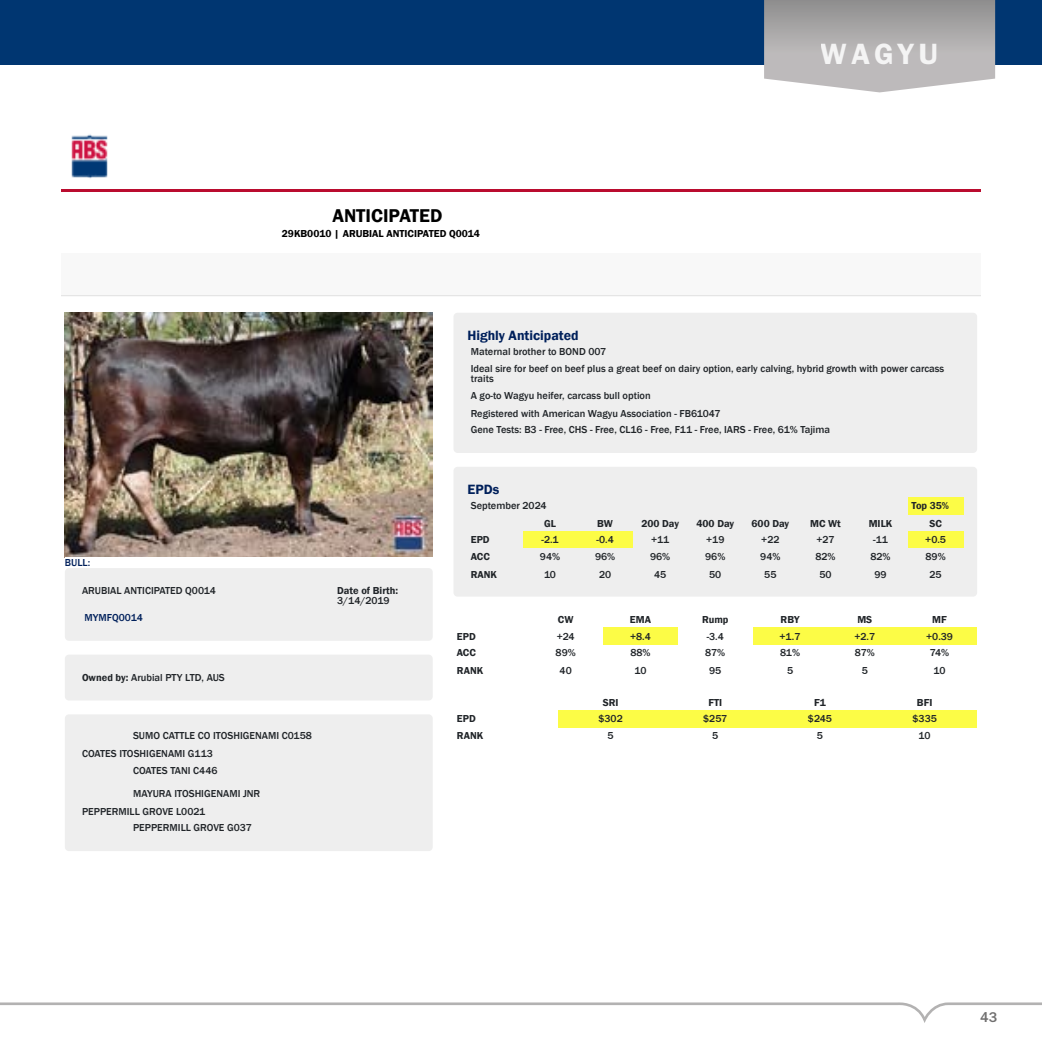
<style>
.page{position:relative;width:1042px;height:1042px;background:#fff}
.page>*{position:absolute;margin:0;border:0;box-sizing:border-box;transform-origin:0 0}
.t1{font:30.28px "Franklin Gothic URW Dem";letter-spacing:.14em;color:#fff}
.t2{font:600 19.07px "Franklin Gothic";color:#000}
.t3{font:500 14.53px "Franklin Gothic URW";color:#706f6f}
.t4{font:600 13.83px "Franklin Gothic";color:#00205b}
.t5{font:500 10.33px/17px "Franklin Gothic";color:#212529}
.t6{font:600 10.33px "Franklin Gothic";color:#212529}
.t7{font:600 10.33px "Franklin Gothic";color:#000}
.t8{font:500 10.33px "Franklin Gothic";color:#00205b}
.s1{font-weight:600}
</style>
<div class="page">
<div style="left:0;top:0;width:1042px;height:65px;background:#003671"></div>
<svg style="left:764px;top:0;width:231px;height:92px;background:#b3b1b2"></svg>
<div style="left:61px;top:253px;width:919px;height:43px;background:#f8f8f8"></div>
<hr style="left:61px;top:295px;width:919px;height:1px;background:#e5e5e5">
<div style="left:65px;top:568px;width:368px;height:73px;background:#eee"></div>
<div style="left:65px;top:655px;width:368px;height:45px;background:#eee"></div>
<div style="left:65px;top:714px;width:368px;height:137px;background:#eee"></div>
<img style="left:65px;top:313px;width:368px;height:244px">
<div style="left:454px;top:313px;width:523px;height:140px;background:#eee"></div>
<div style="left:454px;top:467px;width:523px;height:129px;background:#eee"></div>
<div style="left:908px;top:497px;width:55px;height:17px;background:#fcfc46"></div>
<div style="left:523px;top:532px;width:54px;height:16px;background:#fcfc46"></div>
<div style="left:577px;top:532px;width:56px;height:16px;background:#fcfc46"></div>
<div style="left:908px;top:532px;width:55px;height:16px;background:#fcfc46"></div>
<div style="left:603px;top:628px;width:75px;height:17px;background:#fcfc46"></div>
<div style="left:753px;top:628px;width:74px;height:17px;background:#fcfc46"></div>
<div style="left:827px;top:628px;width:75px;height:17px;background:#fcfc46"></div>
<div style="left:902px;top:628px;width:75px;height:17px;background:#fcfc46"></div>
<div style="left:558px;top:710px;width:105px;height:17px;background:#fcfc46"></div>
<div style="left:663px;top:710px;width:105px;height:17px;background:#fcfc46"></div>
<div style="left:768px;top:710px;width:104px;height:17px;background:#fcfc46"></div>
<div style="left:872px;top:710px;width:105px;height:17px;background:#fcfc46"></div>
<hr style="left:61px;top:189px;width:919px;height:3px;background:#ba0c2f">
<img style="left:71px;top:134px;width:37px;height:45px">
<svg style="left:0;top:1002px;width:1042px;height:18px"></svg>
<h2 class="t2" style="left:332px;top:204px;width:111px">ANTICIPATED</h2>
<p class="t7" style="left:282px;top:227px;width:200px">29KB0010 | ARUBIAL ANTICIPATED Q0014</p>
<h3 class="t4" style="left:467px;top:326px;width:113px">Highly Anticipated</h3>
<h1 class="t1" style="left:821px;top:36px;width:119px">WAGYU</h1>
<p class="t5" style="left:471px;top:344px;width:475px;line-height:16.4px">Maternal brother to BOND 007<br>Ideal sire for beef on beef plus a great beef on dairy option, early calving, hybrid growth with power carcass</p>
<p class="t5" style="left:471px;top:370px;width:361px">traits<br>A go-to Wagyu heifer, carcass bull option<br>Registered with American Wagyu Association - FB61047<br>Gene Tests: B3 - Free, CHS - Free, CL16 - Free, F11 - Free, IARS - Free, 61% Tajima</p>
<p class="t8" style="left:65px;top:556px;width:27px">BULL:</p>
<p class="t5" style="left:82px;top:582px;width:135px">ARUBIAL ANTICIPATED Q0014</p>
<p class="t6" style="left:337px;top:584px;width:62px">Date of Birth:</p>
<p class="t5" style="left:337px;top:592px;width:54px">3/14/2019</p>
<p class="t8" style="left:85px;top:611px;width:60px">MYMFQ0014</p>
<p class="t5" style="left:82px;top:669px;width:144px"><span class="s1">Owned by:</span> Arubial PTY LTD, AUS</p>
<p class="t5" style="left:133px;top:727px;width:180px">SUMO CATTLE CO ITOSHIGENAMI C0158</p>
<p class="t5" style="left:82px;top:745px;width:132px">COATES ITOSHIGENAMI G113</p>
<p class="t5" style="left:133px;top:762px;width:86px">COATES TANI C446</p>
<p class="t5" style="left:133px;top:785px;width:129px">MAYURA ITOSHIGENAMI JNR</p>
<p class="t5" style="left:82px;top:803px;width:125px">PEPPERMILL GROVE L0021</p>
<p class="t5" style="left:133px;top:819px;width:120px">PEPPERMILL GROVE G037</p>
<h3 class="t4" style="left:467px;top:480px;width:33px">EPDs</h3>
<p class="t5" style="left:471px;top:497px;width:77px">September 2024</p>
<p class="t6" style="left:911px;top:499px;width:39px">Top 35%</p>
<p class="t6" style="left:544px;top:517px;width:13px">GL</p>
<p class="t6" style="left:597px;top:517px;width:17px">BW</p>
<p class="t6" style="left:641px;top:517px;width:39px">200 Day</p>
<p class="t6" style="left:696px;top:517px;width:39px">400 Day</p>
<p class="t6" style="left:751px;top:517px;width:39px">600 Day</p>
<p class="t6" style="left:810px;top:517px;width:32px">MC Wt</p>
<p class="t6" style="left:869px;top:517px;width:25px">MILK</p>
<p class="t6" style="left:929px;top:517px;width:14px">SC</p>
<p class="t6" style="left:471px;top:533px;width:20px">EPD</p>
<p class="t5" style="left:541px;top:531px;width:19px">-2.1</p>
<p class="t5" style="left:596px;top:531px;width:19px">-0.4</p>
<p class="t5" style="left:651px;top:531px;width:20px">+11</p>
<p class="t5" style="left:706px;top:531px;width:20px">+19</p>
<p class="t5" style="left:761px;top:531px;width:20px">+22</p>
<p class="t5" style="left:816px;top:531px;width:19px">+27</p>
<p class="t5" style="left:873px;top:531px;width:16px">-11</p>
<p class="t5" style="left:925px;top:531px;width:22px">+0.5</p>
<p class="t6" style="left:471px;top:550px;width:21px">ACC</p>
<p class="t5" style="left:540px;top:548px;width:22px">94%</p>
<p class="t5" style="left:595px;top:548px;width:22px">96%</p>
<p class="t5" style="left:650px;top:548px;width:22px">96%</p>
<p class="t5" style="left:705px;top:548px;width:22px">96%</p>
<p class="t5" style="left:760px;top:548px;width:22px">94%</p>
<p class="t5" style="left:815px;top:548px;width:22px">82%</p>
<p class="t5" style="left:870px;top:548px;width:22px">82%</p>
<p class="t5" style="left:925px;top:548px;width:22px">89%</p>
<p class="t6" style="left:471px;top:568px;width:28px">RANK</p>
<p class="t5" style="left:544px;top:566px;width:14px">10</p>
<p class="t5" style="left:599px;top:566px;width:14px">20</p>
<p class="t5" style="left:654px;top:566px;width:14px">45</p>
<p class="t5" style="left:709px;top:566px;width:14px">50</p>
<p class="t5" style="left:764px;top:566px;width:14px">55</p>
<p class="t5" style="left:819px;top:566px;width:14px">50</p>
<p class="t5" style="left:874px;top:566px;width:14px">99</p>
<p class="t5" style="left:929px;top:566px;width:14px">25</p>
<p class="t6" style="left:558px;top:613px;width:17px">CW</p>
<p class="t6" style="left:630px;top:613px;width:23px">EMA</p>
<p class="t6" style="left:702px;top:613px;width:28px">Rump</p>
<p class="t6" style="left:780px;top:613px;width:20px">RBY</p>
<p class="t6" style="left:857px;top:613px;width:16px">MS</p>
<p class="t6" style="left:932px;top:613px;width:16px">MF</p>
<p class="t6" style="left:457px;top:630px;width:20px">EPD</p>
<p class="t5" style="left:557px;top:628px;width:19px">+24</p>
<p class="t5" style="left:630px;top:628px;width:22px">+8.4</p>
<p class="t5" style="left:706px;top:628px;width:19px">-3.4</p>
<p class="t5" style="left:779px;top:628px;width:23px">+1.7</p>
<p class="t5" style="left:854px;top:628px;width:22px">+2.7</p>
<p class="t5" style="left:926px;top:628px;width:28px">+0.39</p>
<p class="t6" style="left:457px;top:646px;width:21px">ACC</p>
<p class="t5" style="left:555px;top:644px;width:22px">89%</p>
<p class="t5" style="left:630px;top:644px;width:22px">88%</p>
<p class="t5" style="left:705px;top:644px;width:21px">87%</p>
<p class="t5" style="left:780px;top:644px;width:21px">81%</p>
<p class="t5" style="left:855px;top:644px;width:21px">87%</p>
<p class="t5" style="left:930px;top:644px;width:21px">74%</p>
<p class="t6" style="left:457px;top:664px;width:28px">RANK</p>
<p class="t5" style="left:559px;top:662px;width:14px">40</p>
<p class="t5" style="left:634px;top:662px;width:14px">10</p>
<p class="t5" style="left:709px;top:662px;width:14px">95</p>
<p class="t5" style="left:787px;top:662px;width:8px">5</p>
<p class="t5" style="left:862px;top:662px;width:8px">5</p>
<p class="t5" style="left:933px;top:662px;width:14px">10</p>
<p class="t6" style="left:603px;top:696px;width:17px">SRI</p>
<p class="t6" style="left:708px;top:696px;width:15px">FTI</p>
<p class="t6" style="left:814px;top:696px;width:13px">F1</p>
<p class="t6" style="left:917px;top:696px;width:17px">BFI</p>
<p class="t6" style="left:457px;top:712px;width:20px">EPD</p>
<p class="t5" style="left:598px;top:710px;width:26px">$302</p>
<p class="t5" style="left:703px;top:710px;width:26px">$257</p>
<p class="t5" style="left:808px;top:710px;width:26px">$245</p>
<p class="t5" style="left:912px;top:710px;width:26px">$335</p>
<p class="t6" style="left:457px;top:729px;width:28px">RANK</p>
<p class="t5" style="left:607px;top:727px;width:8px">5</p>
<p class="t5" style="left:712px;top:727px;width:8px">5</p>
<p class="t5" style="left:817px;top:727px;width:8px">5</p>
<p class="t5" style="left:918px;top:727px;width:14px">10</p>
<h3 class="t3" style="left:980px;top:1008px;width:18px">43</h3>
</div>
